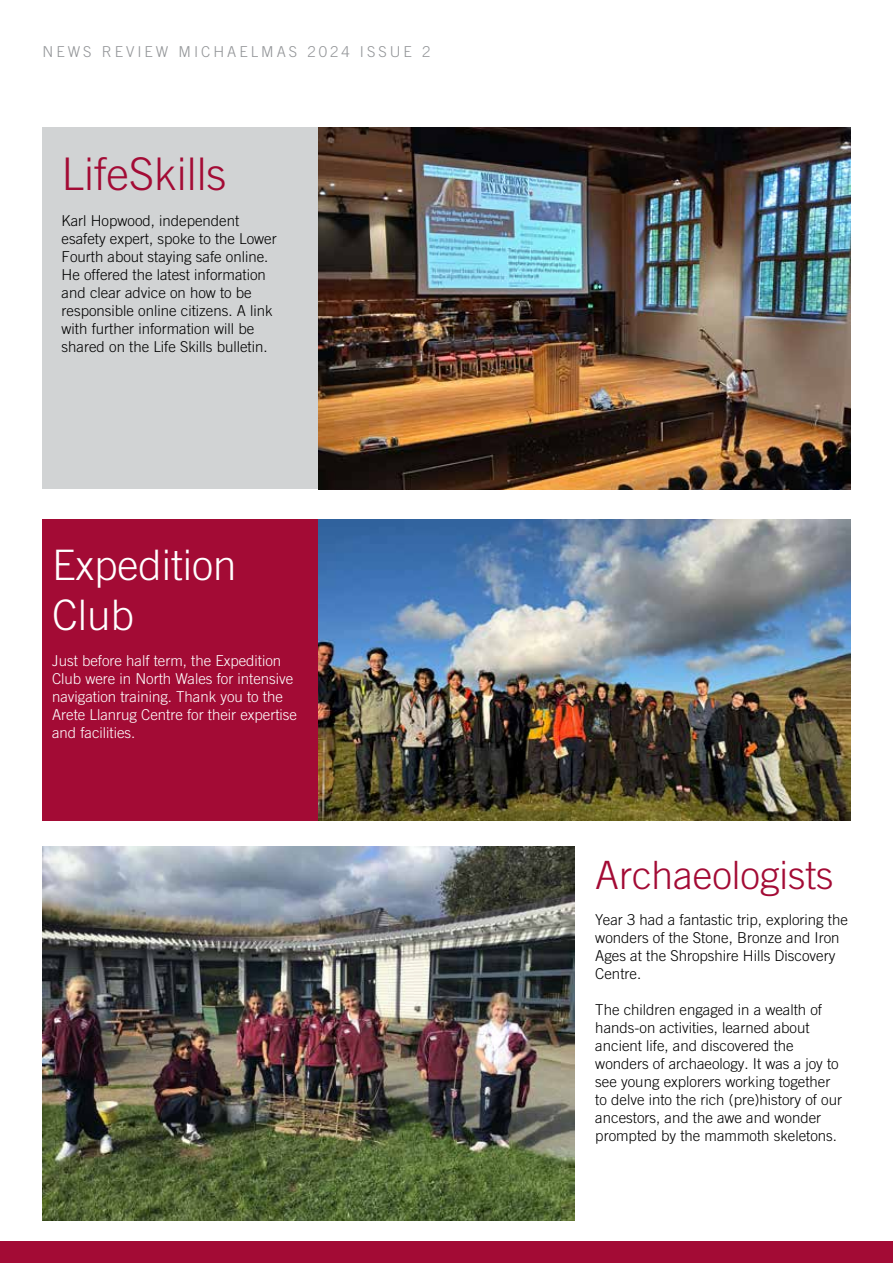
<style>
.page{position:relative;width:893px;height:1263px;background:#fff}
.page>*{position:absolute;margin:0;border:0;box-sizing:border-box;transform-origin:0 0}
.t1{font:300 45px "Trade Gothic LT Com";color:#a30b35}
.t2{font:300 42px/50.4px "Trade Gothic LT Com";color:#fff}
.t3{font:300 39px "Trade Gothic LT Com";color:#a30b35}
.t4{font:300 15px/18px "Trade Gothic LT Com";color:#000}
.t5{font:300 15px/18px "Trade Gothic LT Com";color:#fff}
.t6{font:300 15px "Trade Gothic LT Com";letter-spacing:.2em;color:#939598}
</style>
<div class="page">
<div style="left:42px;top:520px;width:809px;height:301px;background:#a30b35"></div>
<div style="left:43px;top:128px;width:807px;height:361px;background:#d1d3d4"></div>
<div style="left:0;top:1242px;width:893px;height:21px;background:#a30b35"></div>
<img style="left:319px;top:128px;width:531px;height:361px">
<img style="left:43px;top:846px;width:531px;height:374px">
<img style="left:319px;top:520px;width:531px;height:301px">
<p class="t6" style="left:43px;top:43px;width:389px">NEWS REVIEW MICHAELMAS 2024 ISSUE 2</p>
<h1 class="t1" style="left:62px;top:148px;width:166px">LifeSkills</h1>
<p class="t4" style="left:62px;top:212px;width:217px">Karl Hopwood, independent esafety expert, spoke to the Lower<br>Fourth about staying safe online.<br>He offered the latest information and clear advice on how to be responsible online citizens. A link with further information will be shared on the Life Skills bulletin.</p>
<h2 class="t2" style="left:52px;top:539px;width:186px">Expedition<br>Club</h2>
<p class="t5" style="left:52px;top:652px;width:247px">Just before half term, the Expedition Club were in North Wales for intensive navigation training. Thank you to the Arete Llanrug Centre for their expertise and facilities.</p>
<h3 class="t3" style="left:595px;top:851px;width:240px">Archaeologists</h3>
<p class="t4" style="left:595px;top:910px;width:254px">Year 3 had a fantastic trip, exploring the wonders of the Stone, Bronze and Iron<br>Ages at the Shropshire Hills Discovery<br>Centre.</p>
<p class="t4" style="left:595px;top:1000px;width:248px">The children engaged in a wealth of hands-on activities, learned about ancient life, and discovered the wonders of archaeology. It was a joy to see young explorers working together to delve into the rich (pre)history of our ancestors, and the awe and wonder prompted by the mammoth skeletons.</p>
</div>
